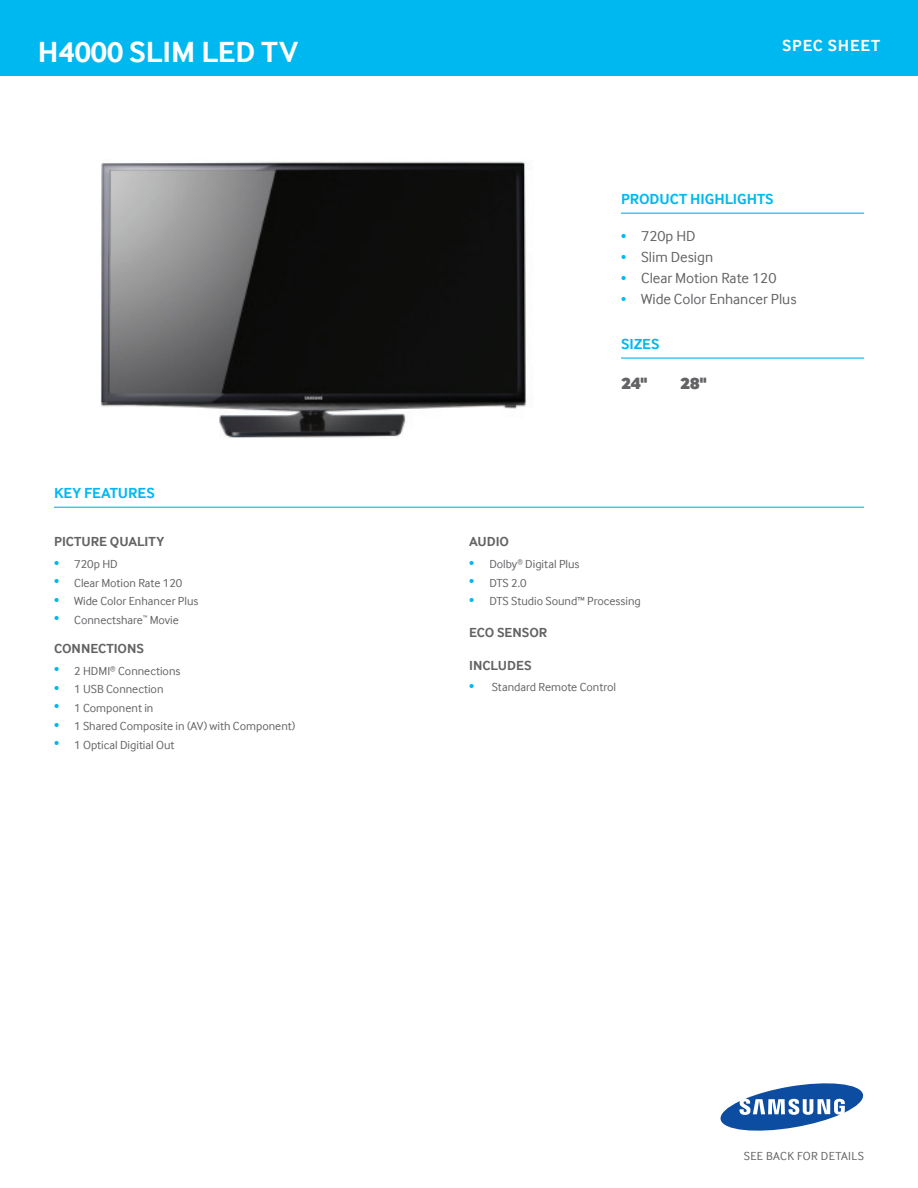
<style>
.page{position:relative;width:918px;height:1188px;background:#fff}
.page>*{position:absolute;margin:0;border:0;box-sizing:border-box;transform-origin:0 0}
.t1{font:700 30px "Samsung Inter Face";color:#fff}
.t2{font:900 16.8px "Samsung Inter Face";color:#636366}
.t3{font:700 16.5px "Samsung Inter Face";letter-spacing:.05em;color:#fff}
.t4{font:15px "Samsung Inter Face";color:#636366}
.t5{font:700 15px "Samsung Inter Face";color:#00b8f0}
.t6{font:700 13.5px "Samsung Inter Face";color:#636366}
.t7{font:12px "Samsung Inter Face";color:#636366}
.s1{font-size:10.5px;color:#00b8f0}
</style>
<div class="page">
<svg style="left:720px;top:1083px;width:144px;height:48px"></svg>
<div style="left:0;top:0;width:918px;height:76px;background:#00b8f0"></div>
<hr style="left:54px;top:507px;width:810px;height:1px;background:#00b8f0">
<hr style="left:621px;top:213px;width:243px;height:1px;background:#00b8f0">
<hr style="left:621px;top:358px;width:243px;height:1px;background:#00b8f0">
<img style="left:100px;top:161px;width:427px;height:277px">
<h1 class="t1" style="left:38px;top:34px;width:262px">H4000 SLIM LED TV</h1>
<h3 class="t3" style="left:782px;top:36px;width:100px">SPEC SHEET</h3>
<p class="t5" style="left:54px;top:484px;width:48px">KEY FEATURES</p>
<p class="t6" style="left:54px;top:534px;width:112px">PICTURE QUALITY</p>
<p class="t7" style="left:54px;top:557px;width:65px"><span class="s1">•</span> 720p HD</p>
<p class="t7" style="left:54px;top:576px;width:130px"><span class="s1">•</span> Clear Motion Rate 120</p>
<p class="t7" style="left:54px;top:594px;width:146px"><span class="s1">•</span> Wide Color Enhancer Plus</p>
<p class="t7" style="left:54px;top:613px;width:126px"><span class="s1">•</span> Connectshare<sup>™</sup> Movie</p>
<p class="t6" style="left:54px;top:640px;width:92px">CONNECTIONS</p>
<p class="t7" style="left:54px;top:664px;width:128px"><span class="s1">•</span> 2 HDMI<sup>®</sup> Connections</p>
<p class="t7" style="left:54px;top:682px;width:111px"><span class="s1">•</span> 1 USB Connection</p>
<p class="t7" style="left:54px;top:701px;width:101px"><span class="s1">•</span> 1 Component in</p>
<p class="t7" style="left:54px;top:719px;width:243px"><span class="s1">•</span> 1 Shared Composite in (AV) with Component)</p>
<p class="t7" style="left:54px;top:738px;width:122px"><span class="s1">•</span> 1 Optical Digitial Out</p>
<p class="t5" style="left:621px;top:190px;width:154px">PRODUCT HIGHLIGHTS</p>
<p class="t4" style="left:621px;top:228px;width:76px"><span class="s1">•</span> 720p HD</p>
<p class="t4" style="left:621px;top:249px;width:94px"><span class="s1">•</span> Slim Design</p>
<p class="t4" style="left:621px;top:270px;width:157px"><span class="s1">•</span> Clear Motion Rate 120</p>
<p class="t4" style="left:621px;top:291px;width:177px"><span class="s1">•</span> Wide Color Enhancer Plus</p>
<p class="t5" style="left:621px;top:335px;width:31px">SIZES</p>
<h2 class="t2" style="left:621px;top:373px;width:28px">24"</h2>
<h2 class="t2" style="left:680px;top:373px;width:28px">28"</h2>
<p class="t6" style="left:469px;top:534px;width:42px">AUDIO</p>
<p class="t7" style="left:469px;top:557px;width:112px"><span class="s1">•</span> Dolby<sup>®</sup> Digital Plus</p>
<p class="t7" style="left:469px;top:576px;width:59px"><span class="s1">•</span> DTS 2.0</p>
<p class="t7" style="left:469px;top:594px;width:173px"><span class="s1">•</span> DTS Studio Sound™ Processing</p>
<p class="t6" style="left:469px;top:625px;width:80px">ECO SENSOR</p>
<p class="t6" style="left:469px;top:657px;width:64px">INCLUDES</p>
<p class="t7" style="left:469px;top:680px;width:149px"><span class="s1">•</span> Standard Remote Control</p>
<p class="t7" style="left:744px;top:1149px;width:92px">See Back For Detai</p>
<p class="t7" style="left:852px;top:1149px;width:13px">ls</p>
</div>
